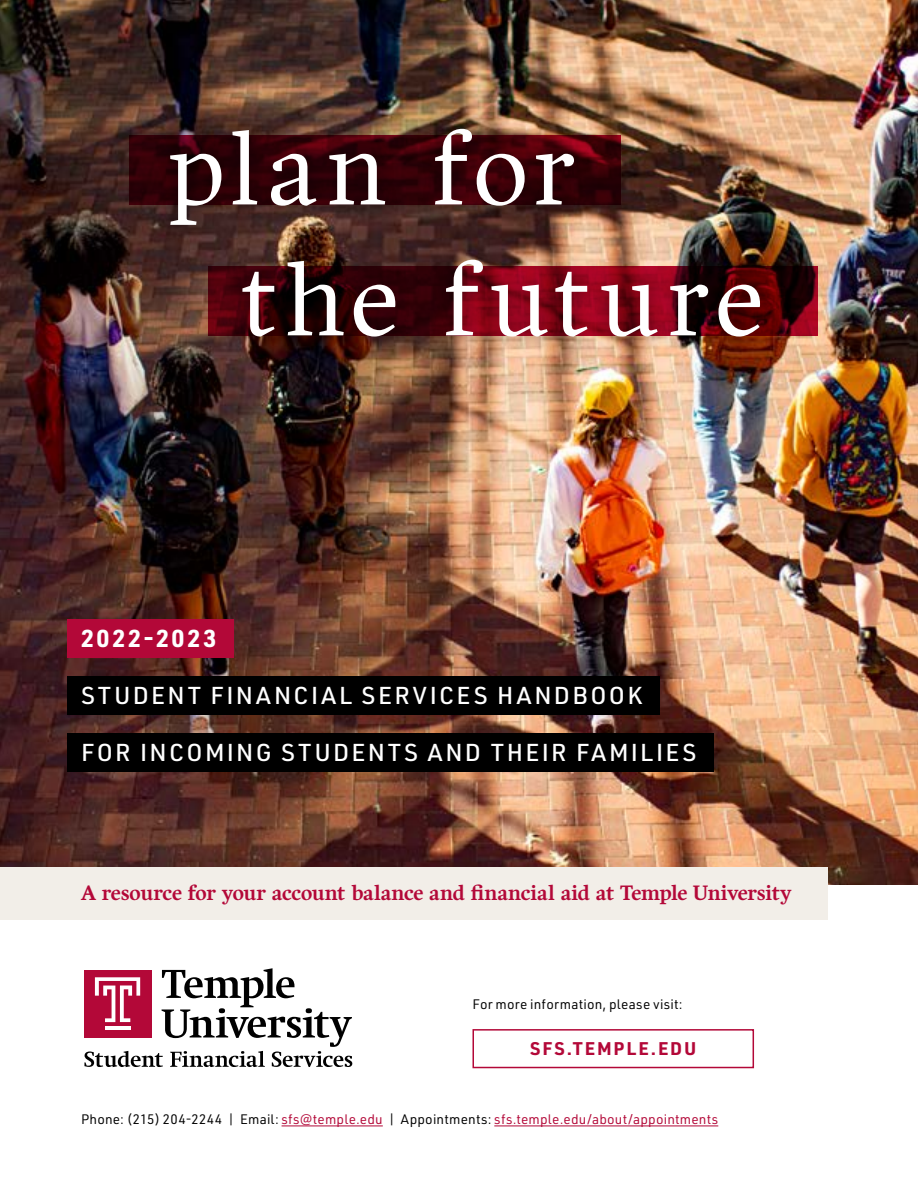
<style>
.page{position:relative;width:918px;height:1188px;background:#fff}
.page>*{position:absolute;margin:0;border:0;box-sizing:border-box;transform-origin:0 0}
.t1{font:300 102px/130.8px "Harfang";letter-spacing:.07em;color:#fff}
.t2{font:500 24px "URWDIN";letter-spacing:.105em;color:#fff}
.t3{font:700 24px "URWDIN";letter-spacing:.12em;color:#fff}
.t4{font:700 21px "Harfang";letter-spacing:-.01em;color:#b30838}
.t5{font:700 18px "URWDIN";letter-spacing:.105em;color:#b30838}
.t6{font:13.5px "URWDIN";letter-spacing:.015em;color:#b30838}
.t7{font:13.5px "URWDIN";letter-spacing:.02em;color:#000}
.s1{color:#000}
</style>
<div class="page">
<img style="left:0;top:0;width:918px;height:885px">
<div style="left:0;top:867px;width:827px;height:52px;background:#f2eee8"></div>
<svg style="left:130px;top:135px;width:23px;height:69px;background:#300007"></svg>
<svg style="left:777px;top:267px;width:41px;height:69px;background:#47010c"></svg>
<div style="left:68px;top:619px;width:166px;height:39px;background:#b30838"></div>
<div style="left:68px;top:676px;width:592px;height:39px;background:#000"></div>
<div style="left:68px;top:733px;width:646px;height:39px;background:#000"></div>
<hr style="left:282px;top:1126px;width:101px;height:1px;background:#b30838">
<hr style="left:494px;top:1126px;width:224px;height:1px;background:#b30838">
<div style="left:153px;top:111px;width:624px;height:243px;background:#000;opacity:.5"></div>
<div style="left:472px;top:1029px;width:282px;height:39px;border:2px solid #b30838"></div>
<svg style="left:84px;top:968px;width:268px;height:99px"></svg>
<h1 class="t1" style="left:241px;top:104px;width:522px;text-indent:-73px">plan for<br>the future</h1>
<h2 class="t3" style="left:81px;top:622px;width:137px">2022-2023</h2>
<h2 class="t2" style="left:81px;top:679px;width:563px">STUDENT FINANCIAL SERVICES HANDBOOK</h2>
<h2 class="t2" style="left:81px;top:736px;width:617px">FOR INCOMING STUDENTS AND THEIR FAMILIES</h2>
<h3 class="t4" style="left:81px;top:881px;width:712px">A resource for your account balance and financial aid at Temple University</h3>
<p class="t7" style="left:472px;top:996px;width:212px">For more information, please visit:</p>
<h3 class="t5" style="left:530px;top:1036px;width:168px">SFS.TEMPLE.EDU</h3>
<p class="t6" style="left:81px;top:1110px;width:639px"><span class="s1">Phone: (215) 204-2244 | Email:</span> sfs@temple.edu <span class="s1">| Appointments:</span> sfs.temple.edu/about/appointments</p>
</div>
